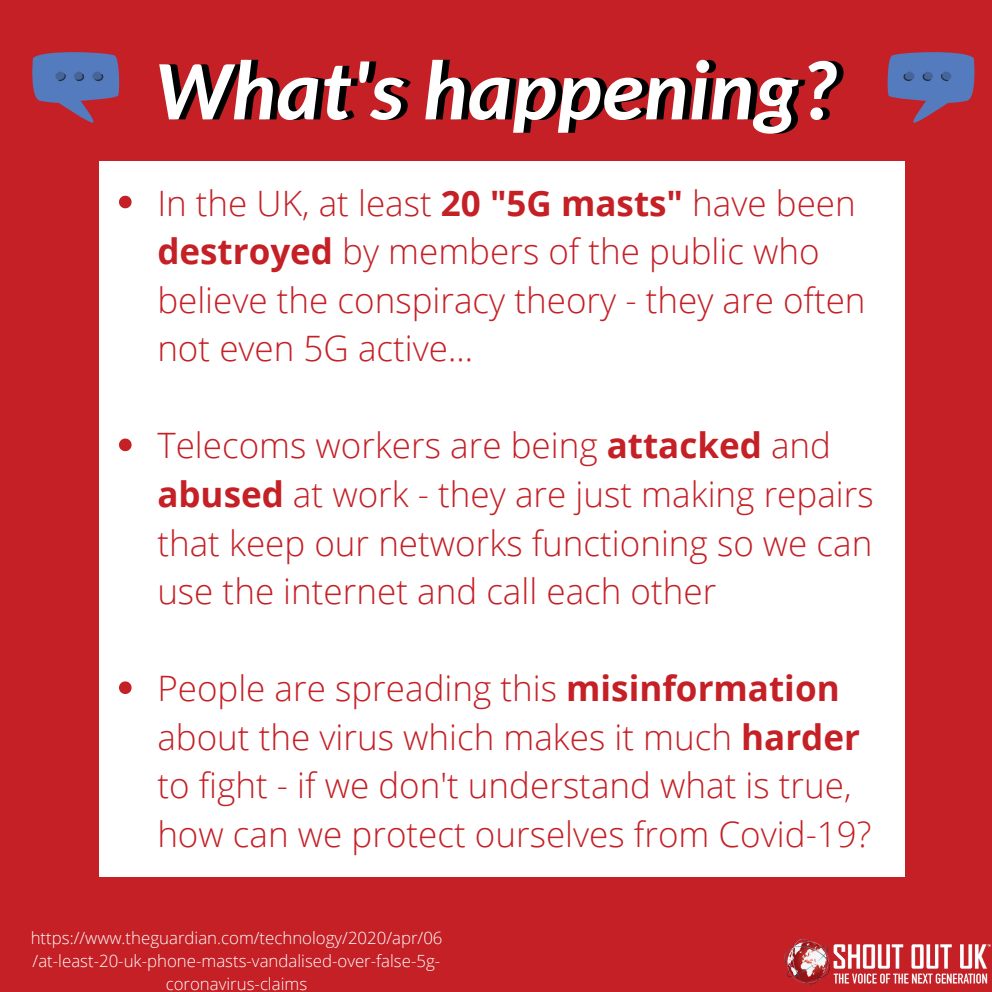
<style>
.page{position:relative;width:992px;height:992px;background:#c42026}
.page>*{position:absolute;margin:0;border:0;box-sizing:border-box;transform-origin:0 0}
.t1{font:italic 700 85px "Carlito";color:#fff}
.t2{font:300 35px/48.5px "Open Sans";color:#c42026}
.t3{font:300 16.75px/22.8px "Open Sans";color:#fff;text-align:center}
.s1{font-weight:700}
</style>
<div class="page">
<div style="left:99px;top:161px;width:806px;height:716px;background:#fff"></div>
<img style="left:784px;top:939px;width:207px;height:46px">
<svg style="left:119px;top:196px;width:13px;height:12px"></svg>
<svg style="left:119px;top:439px;width:13px;height:12px"></svg>
<svg style="left:119px;top:681px;width:13px;height:13px"></svg>
<svg style="left:887px;top:52px;width:88px;height:71px"></svg>
<svg style="left:32px;top:52px;width:88px;height:71px"></svg>
<h1 class="t1" style="left:154px;top:56px;width:685px">What's happening?</h1>
<p class="t2" style="left:157px;top:178px;width:710px">In the UK, at least <span class="s1">20 "5G masts"</span> have been <span class="s1">destroyed</span> by members of the public who believe the conspiracy theory - they are often not even 5G active...</p>
<p class="t2" style="left:157px;top:420px;width:718px">Telecoms workers are being <span class="s1">attacked</span> and <span class="s1">abused</span> at work - they are just making repairs that keep our networks functioning so we can use the internet and call each other</p>
<p class="t2" style="left:157px;top:663px;width:716px">People are spreading this <span class="s1">misinformation </span>about the virus which makes it much <span class="s1">harder </span>to fight - if we don't understand what is true, how can we protect ourselves from Covid-19?</p>
<p class="t3" style="left:31px;top:926px;width:413px">https://www.theguardian.com/technology/2020/apr/06 /at-least-20-uk-phone-masts-vandalised-over-false-5g&shy;coronavirus-claims</p>
</div>
